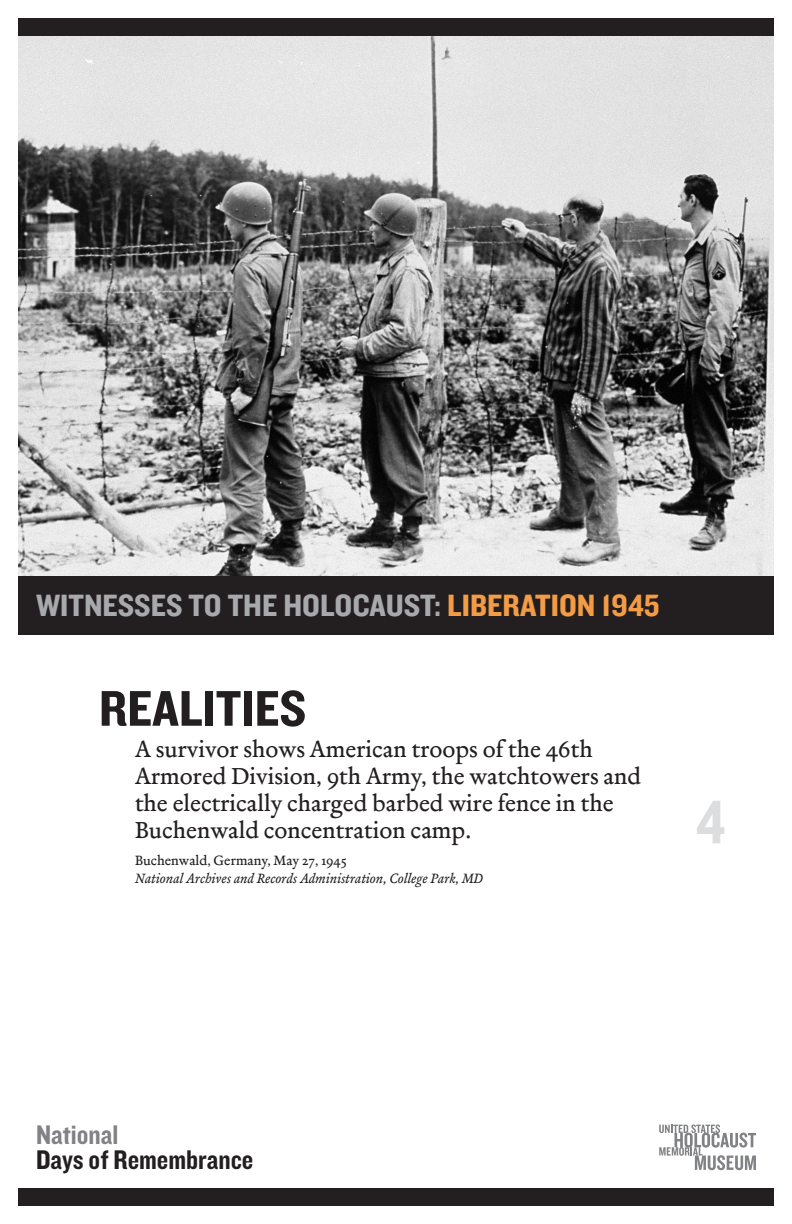
<style>
.page{position:relative;width:792px;height:1224px;background:#fff}
.page>*{position:absolute;margin:0;border:0;box-sizing:border-box;transform-origin:0 0}
.t1{font:64px "Knockout 50 Welterweight";color:#dcdddf}
.t2{font:52px "Knockout 50 Welterweight";color:#231f20;scale:1.07 1}
.t3{font:32px "Knockout 50 Welterweight";color:#a8a9ad;scale:1.07 1}
.t4{font:28px "Knockout 50 Welterweight";color:#231f20}
.t5{font:28px "Knockout 50 Welterweight";color:#808285}
.t6{font:24px/27px "Merlo Roman Osf";color:#231f20}
.t7{font:14px "Merlo Italic Osf";color:#231f20}
.t8{font:14px "Merlo Roman Osf";color:#231f20}
.s1{color:#f39c45}
</style>
<div class="page">
<div style="left:18px;top:1188px;width:756px;height:18px;background:#231f20"></div>
<div style="left:18px;top:18px;width:756px;height:18px;background:#231f20"></div>
<div style="left:18px;top:576px;width:756px;height:59px;background:#231f20"></div>
<svg style="left:659px;top:1124px;width:97px;height:46px"></svg>
<img style="left:18px;top:36px;width:756px;height:540px">
<h3 class="t3" style="left:36px;top:584px;width:584px">WITNESSES TO THE HOLOCAUST: <span class="s1">LIBERATION 1945</span></h3>
<h2 class="t2" style="left:99px;top:674px;width:48px">Realities</h2>
<p class="t6" style="left:135px;top:737px;width:508px">A survivor shows American troops of the 46th Armored Division, 9th Army, the watchtowers and the electrically charged barbed wire fence in the Buchenwald concentration camp.</p>
<p class="t8" style="left:135px;top:853px;width:213px">Buchenwald, Germany, May 27, 1945</p>
<p class="t7" style="left:135px;top:870px;width:350px">National Archives and Records Administration, College Park, MD</p>
<h1 class="t1" style="left:696px;top:780px;width:31px">4</h1>
<p class="t5" style="left:36px;top:1116px;width:84px">National</p>
<p class="t4" style="left:36px;top:1141px;width:219px">Days of Remembrance</p>
</div>
